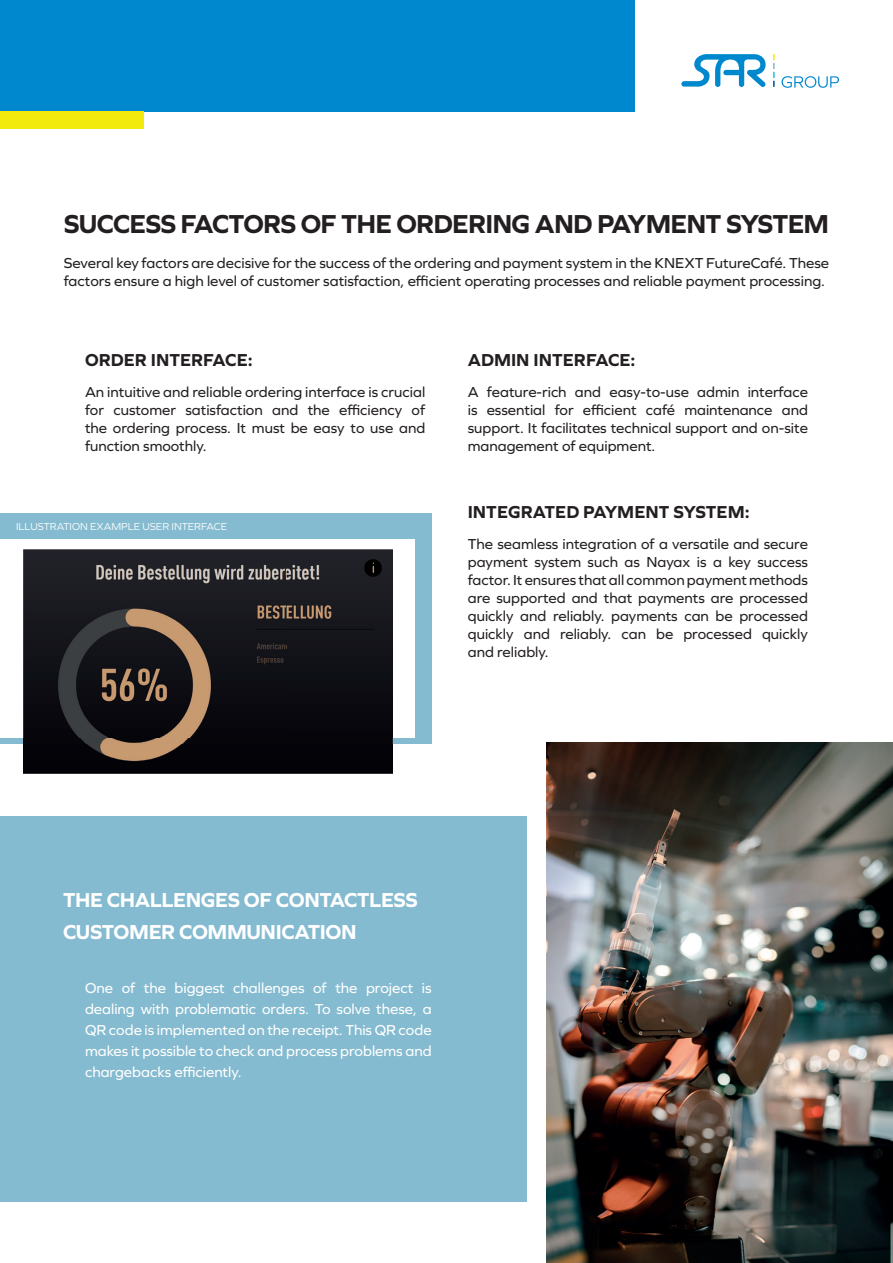
<style>
.page{position:relative;width:893px;height:1263px;background:#fff}
.page>*{position:absolute;margin:0;border:0;box-sizing:border-box;transform-origin:0 0}
.t1{font:700 27px "Graphie";letter-spacing:-.03em;color:#231f20}
.t2{font:700 21px/32px "Graphie";letter-spacing:-.02em;color:#fff}
.t3{font:700 18px "Graphie";color:#231f20}
.t4{font:15px/18px "Graphie";color:#231f20;text-align:justify}
.t5{font:15px/21px "Graphie";color:#fff;text-align:justify}
.t6{font:10.5px "Graphie";color:#fff}
</style>
<div class="page">
<div style="left:0;top:0;width:634px;height:112px;background:#0088ce"></div>
<div style="left:0;top:112px;width:143px;height:17px;background:#f2ea0c"></div>
<svg style="left:681px;top:54px;width:85px;height:33px"></svg>
<svg style="left:782px;top:76px;width:57px;height:12px"></svg>
<svg style="left:773px;top:54px;width:2px;height:33px"></svg>
<div style="left:0;top:816px;width:526px;height:386px;background:#85bbd0"></div>
<img style="left:547px;top:743px;width:346px;height:520px">
<div style="left:0;top:513px;width:431px;height:231px;background:#85bbd0"></div>
<div style="left:0;top:540px;width:414px;height:198px;background:#fff"></div>
<img style="left:24px;top:744px;width:368px;height:29px">
<img style="left:24px;top:550px;width:368px;height:194px">
<h1 class="t1" style="left:64px;top:208px;width:767px">SUCCESS FACTORS OF THE ORDERING AND PAYMENT SYSTEM</h1>
<p class="t4" style="left:64px;top:253px;width:767px">Several key factors are decisive for the success of the ordering and payment system in the KNEXT FutureCafé. These factors ensure a high level of customer satisfaction, efficient operating processes and reliable payment processing.</p>
<p class="t3" style="left:85px;top:349px;width:169px">ORDER INTERFACE:</p>
<p class="t4" style="left:85px;top:383px;width:342px">An intuitive and reliable ordering interface is crucial for customer satisfaction and the efficiency of the ordering process. It must be easy to use and function smoothly.</p>
<p class="t6" style="left:16px;top:521px;width:212px">ILLUSTRATION EXAMPLE USER INTERFACE</p>
<p class="t3" style="left:468px;top:349px;width:169px">ADMIN INTERFACE:</p>
<p class="t4" style="left:468px;top:383px;width:342px">A feature-rich and easy-to-use admin interface is essential for efficient café maintenance and support. It facilitates technical support and on-site management of equipment.</p>
<p class="t3" style="left:468px;top:501px;width:283px">INTEGRATED PAYMENT SYSTEM:</p>
<p class="t4" style="left:468px;top:535px;width:342px">The seamless integration of a versatile and secure payment system such as Nayax is a key success factor. It ensures that all common payment methods are supported and that payments are processed quickly and reliably. payments can be processed quickly and reliably. can be processed quickly and reliably.</p>
<h2 class="t2" style="left:63px;top:883px;width:356px">THE CHALLENGES OF CONTACTLESS<br>CUSTOMER COMMUNICATION</h2>
<p class="t5" style="left:85px;top:977px;width:348px">One of the biggest challenges of the project is dealing with problematic orders. To solve these, a QR code is implemented on the receipt. This QR code makes it possible to check and process problems and chargebacks efficiently.</p>
</div>
